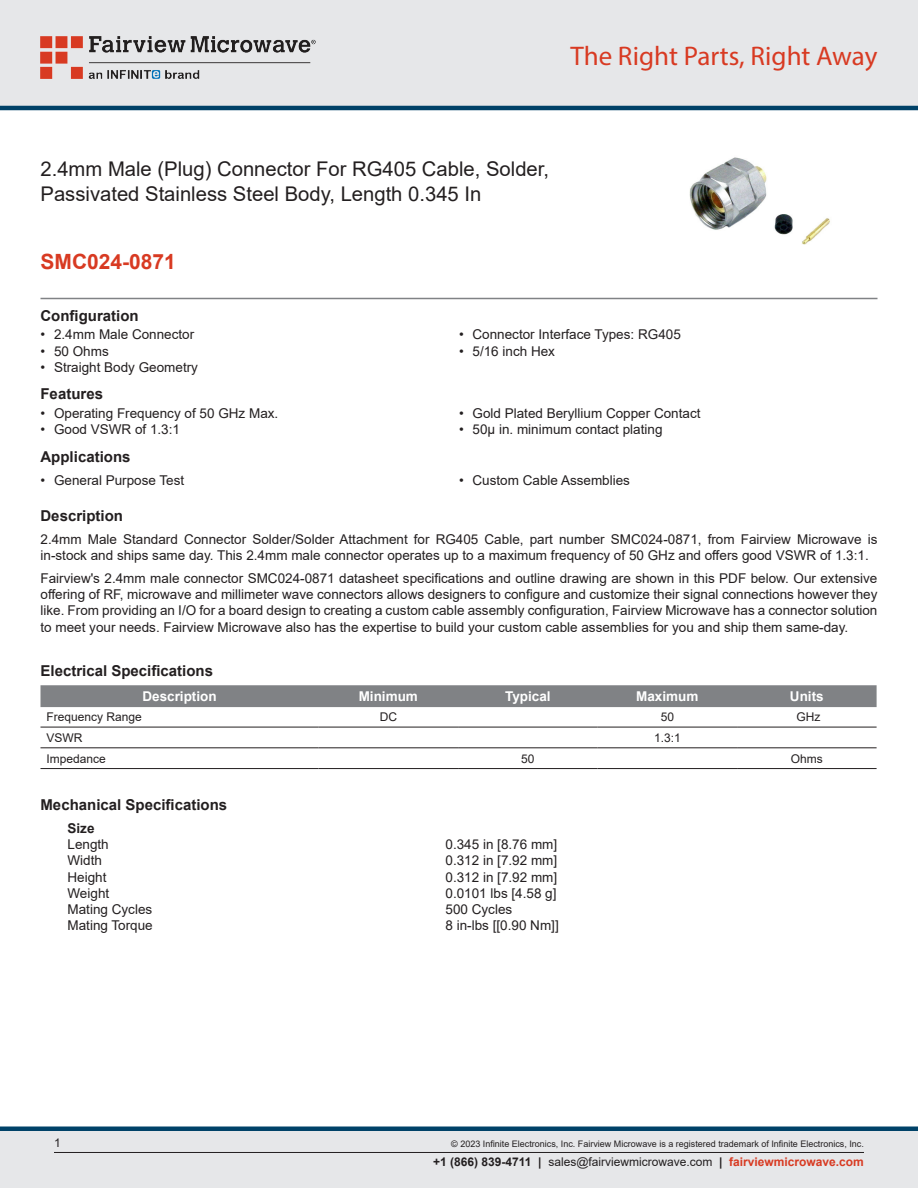
<style>
.page{position:relative;width:918px;height:1188px;background:#fff}
.page>*{position:absolute;margin:0;border:0;box-sizing:border-box;transform-origin:0 0}
.t1{font:27px "Myriad Pro";color:#d83a22}
.Branded_Part_No{font:700 21px "Arial";color:#d83a22}
.Web_Description_Para{font:20.25px/24.3px "Arial";color:#231f20}
.Head1{font:700 15px "Arial";color:#231f20}
.MarketingDescription{font:13.5px/16.2px "Arial";color:#231f20}
.Specs_Para{font:13.5px "Arial";color:#231f20}
.Table_Header{font:700 13.5px "Arial";color:#fff}
.Head2_after_Head1{font:700 13.5px "Arial";color:#231f20}
.Table_Body_Left{font:12px "Arial";color:#231f20}
.Table_Body{font:12px "Arial";color:#231f20}
.Copyright_disclaimer{font:9px "Arial";color:#231f20}
.s1{font-weight:700}
.s2{font-weight:700;color:#d83a22}
</style>
<div class="page">
<div style="left:0;top:1131px;width:918px;height:57px;background:#e6e7e9"></div>
<div style="left:0;top:1126px;width:918px;height:5px;background:#004268"></div>
<div style="left:0;top:0;width:918px;height:108px;background:#e6e7e9"></div>
<hr style="left:0;top:106px;width:918px;height:4px;background:#004268">
<img style="left:40px;top:36px;width:276px;height:42px">
<hr style="left:54px;top:1152px;width:810px;height:1px;background:#231f20">
<hr style="left:40px;top:298px;width:838px;height:1px;background:#808285">
<img style="left:689px;top:157px;width:141px;height:88px">
<div style="left:40px;top:685px;width:837px;height:22px;background:#808285"></div>
<hr style="left:40px;top:727px;width:279px;height:1px;background:#231f20">
<hr style="left:319px;top:727px;width:139px;height:1px;background:#231f20">
<hr style="left:458px;top:727px;width:140px;height:1px;background:#231f20">
<hr style="left:598px;top:727px;width:139px;height:1px;background:#231f20">
<hr style="left:737px;top:727px;width:140px;height:1px;background:#231f20">
<hr style="left:40px;top:748px;width:279px;height:1px;background:#231f20">
<hr style="left:319px;top:748px;width:139px;height:1px;background:#231f20">
<hr style="left:458px;top:748px;width:140px;height:1px;background:#231f20">
<hr style="left:598px;top:748px;width:139px;height:1px;background:#231f20">
<hr style="left:737px;top:748px;width:140px;height:1px;background:#231f20">
<hr style="left:40px;top:768px;width:279px;height:1px;background:#231f20">
<hr style="left:319px;top:768px;width:139px;height:1px;background:#231f20">
<hr style="left:458px;top:768px;width:140px;height:1px;background:#231f20">
<hr style="left:598px;top:768px;width:139px;height:1px;background:#231f20">
<hr style="left:737px;top:768px;width:140px;height:1px;background:#231f20">
<h1 class="t1" style="left:571px;top:39px;width:308px">The Right Parts, Right Away</h1>
<h1 class="Web_Description_Para" style="left:40px;top:157px;width:510px">2.4mm Male (Plug) Connector For RG405 Cable, Solder,<br>Passivated Stainless Steel Body, Length 0.345 In</h1>
<p class="Branded_Part_No" style="left:40px;top:247px;width:137px">SMC024-0871</p>
<p class="Head1" style="left:40px;top:306px;width:100px">Configuration</p>
<p class="MarketingDescription" style="left:40px;top:327px;width:155px">• 2.4mm Male Connector</p>
<p class="MarketingDescription" style="left:40px;top:343px;width:70px">• 50 Ohms</p>
<p class="MarketingDescription" style="left:40px;top:359px;width:159px">• Straight Body Geometry</p>
<p class="Head1" style="left:40px;top:383px;width:64px">Features</p>
<p class="MarketingDescription" style="left:40px;top:405px;width:239px">• Operating Frequency of 50 GHz Max.</p>
<p class="MarketingDescription" style="left:40px;top:422px;width:141px">• Good VSWR of 1.3:1</p>
<p class="MarketingDescription" style="left:459px;top:327px;width:223px">• Connector Interface Types: RG405</p>
<p class="MarketingDescription" style="left:459px;top:343px;width:98px">• 5/16 inch Hex</p>
<p class="MarketingDescription" style="left:459px;top:405px;width:243px">• Gold Plated Beryllium Copper Contact</p>
<p class="MarketingDescription" style="left:459px;top:422px;width:205px">• 50µ in. minimum contact plating</p>
<p class="Head1" style="left:40px;top:446px;width:92px">Applications</p>
<p class="MarketingDescription" style="left:40px;top:472px;width:145px">• General Purpose Test</p>
<p class="MarketingDescription" style="left:459px;top:472px;width:173px">• Custom Cable Assemblies</p>
<p class="Head1" style="left:40px;top:505px;width:84px">Description</p>
<p class="MarketingDescription" style="left:40px;top:531px;width:838px">2.4mm Male Standard Connector Solder/Solder Attachment for RG405 Cable, part number SMC024-0871, from Fairview Microwave is in-stock and ships same day. This 2.4mm male connector operates up to a maximum frequency of 50 GHz and offers good VSWR of 1.3:1.</p>
<p class="MarketingDescription" style="left:40px;top:570px;width:838px;text-align:justify">Fairview's 2.4mm male connector SMC024-0871 datasheet specifications and outline drawing are shown in this PDF below. Our extensive offering of RF, microwave and millimeter wave connectors allows designers to configure and customize their signal connections however they like. From providing an I/O for a board design to creating a custom cable assembly configuration, Fairview Microwave has a connector solution to meet your needs. Fairview Microwave also has the expertise to build your custom cable assemblies for you and ship them same-day.</p>
<p class="Head1" style="left:40px;top:660px;width:174px">Electrical Specifications</p>
<p class="Table_Header" style="left:142px;top:687px;width:76px">Description</p>
<p class="Table_Header" style="left:359px;top:687px;width:61px">Minimum</p>
<p class="Table_Header" style="left:505px;top:687px;width:47px">Typical</p>
<p class="Table_Header" style="left:636px;top:687px;width:64px">Maximum</p>
<p class="Table_Header" style="left:790px;top:687px;width:35px">Units</p>
<p class="Table_Body_Left" style="left:46px;top:709px;width:97px">Frequency Range</p>
<p class="Table_Body" style="left:380px;top:709px;width:19px">DC</p>
<p class="Table_Body" style="left:661px;top:709px;width:15px">50</p>
<p class="Table_Body" style="left:797px;top:709px;width:25px">GHz</p>
<p class="Table_Body_Left" style="left:46px;top:729px;width:37px">VSWR</p>
<p class="Table_Body" style="left:654px;top:729px;width:28px">1.3:1</p>
<p class="Table_Body_Left" style="left:46px;top:750px;width:61px">Impedance</p>
<p class="Table_Body" style="left:521px;top:750px;width:15px">50</p>
<p class="Table_Body" style="left:791px;top:750px;width:34px">Ohms</p>
<p class="Head1" style="left:40px;top:794px;width:188px">Mechanical Specifications</p>
<p class="Head2_after_Head1" style="left:68px;top:819px;width:29px">Size</p>
<p class="Specs_Para" style="left:68px;top:835px;width:43px">Length</p>
<p class="Specs_Para" style="left:446px;top:835px;width:113px">0.345 in [8.76 mm]</p>
<p class="Specs_Para" style="left:68px;top:851px;width:36px">Width</p>
<p class="Specs_Para" style="left:446px;top:851px;width:113px">0.312 in [7.92 mm]</p>
<p class="Specs_Para" style="left:68px;top:868px;width:41px">Height</p>
<p class="Specs_Para" style="left:446px;top:868px;width:113px">0.312 in [7.92 mm]</p>
<p class="Specs_Para" style="left:68px;top:884px;width:43px">Weight</p>
<p class="Specs_Para" style="left:446px;top:884px;width:113px">0.0101 lbs [4.58 g]</p>
<p class="Specs_Para" style="left:68px;top:900px;width:86px">Mating Cycles</p>
<p class="Specs_Para" style="left:446px;top:900px;width:68px">500 Cycles</p>
<p class="Specs_Para" style="left:68px;top:916px;width:87px">Mating Torque</p>
<p class="Specs_Para" style="left:446px;top:916px;width:115px">8 in-lbs [[0.90 Nm]]</p>
<p class="Table_Body_Left" style="left:54px;top:1135px;width:8px">1</p>
<p class="Copyright_disclaimer" style="left:451px;top:1138px;width:414px">© 2023 Infinite Electronics, Inc. Fairview Microwave is a registered trademark of Infinite Electronics, Inc.</p>
<p class="Table_Body_Left" style="left:433px;top:1153px;width:432px"><span class="s1">+1 (866) 839-4711 |</span> sales@fairviewmicrowave.com <span class="s1">|</span> <span class="s2">fairviewmicrowave.com</span></p>
</div>
